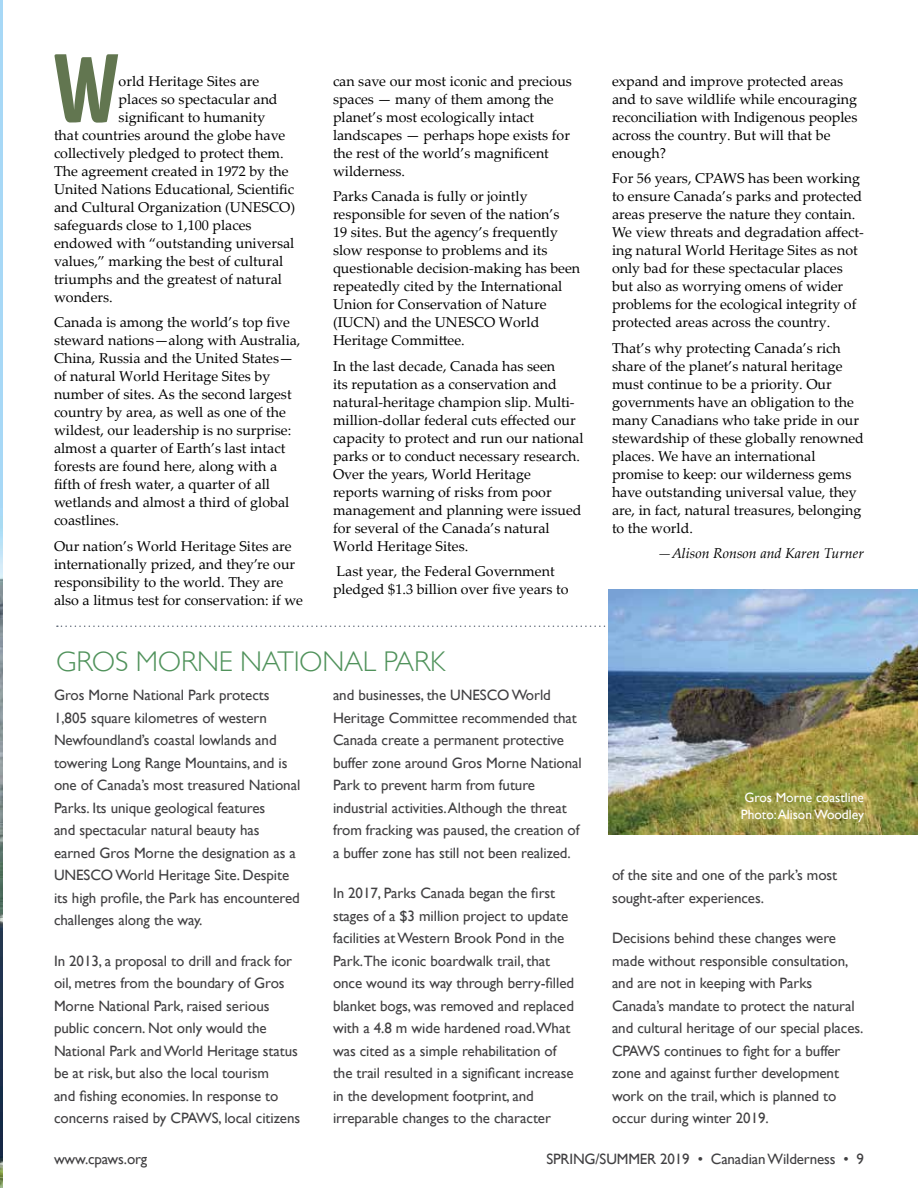
<style>
.page{position:relative;width:918px;height:1188px;background:#fff}
.page>*{position:absolute;margin:0;border:0;box-sizing:border-box;transform-origin:0 0}
.t1{font:700 96.75px "Yanone Kaffeesatz";color:#627650}
.t2{font:300 28.5px "Gill Sans";letter-spacing:-.01em;color:#50925b}
.t3{font:15px/22.5px "Gill Sans";letter-spacing:-.005em;color:#414042}
.t4{font:14.25px/18px "Palatino Linotype";color:#000}
.t5{font:italic 14.25px "Palatino Linotype";color:#000}
.t6{font:13.5px/16.5px "Gill Sans";color:#fff}
</style>
<div class="page">
<img style="left:0;top:0;width:2px;height:1188px">
<svg style="left:57px;top:626px;width:552px;height:1px"></svg>
<img style="left:609px;top:590px;width:309px;height:245px">
<h1 class="t1" style="left:54px;top:25px;width:66px">W</h1>
<p class="t4" style="left:119px;top:72px;width:142px">orld Heritage Sites are</p>
<p class="t4" style="left:119px;top:90px;width:161px">places so spectacular and</p>
<p class="t4" style="left:119px;top:108px;width:148px">significant to humanity</p>
<p class="t4" style="left:54px;top:126px;width:233px">that countries around the globe have</p>
<p class="t4" style="left:54px;top:144px;width:231px">collectively pledged to protect them.</p>
<p class="t4" style="left:54px;top:162px;width:236px">The agreement created in 1972 by the</p>
<p class="t4" style="left:54px;top:180px;width:242px">United Nations Educational, Scientific</p>
<p class="t4" style="left:54px;top:198px;width:243px">and Cultural Organization (UNESCO)</p>
<p class="t4" style="left:54px;top:216px;width:199px">safeguards close to 1,100 places</p>
<p class="t4" style="left:54px;top:234px;width:242px">endowed with “outstanding universal</p>
<p class="t4" style="left:54px;top:252px;width:231px">values,” marking the best of cultural</p>
<p class="t4" style="left:54px;top:270px;width:229px">triumphs and the greatest of natural</p>
<p class="t4" style="left:54px;top:288px;width:60px">wonders.</p>
<p class="t4" style="left:54px;top:313px;width:248px">Canada is among the world’s top five steward nations—along with Australia, China, Russia and the United States— of natural World Heritage Sites by number of sites. As the second largest country by area, as well as one of the wildest, our leadership is no surprise: almost a quarter of Earth’s last intact forests are found here, along with a fifth of fresh water, a quarter of all wetlands and almost a third of global coastlines.</p>
<p class="t4" style="left:54px;top:537px;width:251px">Our nation’s World Heritage Sites are internationally prized, and they’re our responsibility to the world. They are also a litmus test for conservation: if we</p>
<p class="t4" style="left:333px;top:72px;width:241px">can save our most iconic and precious spaces — many of them among the planet’s most ecologically intact landscapes — perhaps hope exists for the rest of the world’s magnificent wilderness.</p>
<p class="t4" style="left:333px;top:187px;width:249px">Parks Canada is fully or jointly responsible for seven of the nation’s<br>19 sites. But the agency’s frequently slow response to problems and its questionable decision-making has been repeatedly cited by the International Union for Conservation of Nature (IUCN) and the UNESCO World Heritage Committee.</p>
<p class="t4" style="left:333px;top:357px;width:252px">In the last decade, Canada has seen<br>its reputation as a conservation and natural-heritage champion slip. Multi&shy;million-dollar federal cuts effected our capacity to protect and run our national parks or to conduct necessary research.<br>Over the years, World Heritage<br>reports warning of risks from poor management and planning were issued for several of the Canada’s natural World Heritage Sites.</p>
<p class="t4" style="left:333px;top:562px;width:237px">Last year, the Federal Government pledged $1.3 billion over five years to</p>
<h2 class="t2" style="left:56px;top:640px;width:391px">GROS MORNE NATIONAL PARK</h2>
<p class="t3" style="left:54px;top:684px;width:248px">Gros Morne National Park protects 1,805 square kilometres of western Newfoundland’s coastal lowlands and towering Long Range Mountains, and is one of Canada’s most treasured National Parks. Its unique geological features<br>and spectacular natural beauty has earned Gros Morne the designation as a UNESCO World Heritage Site. Despite its high profile, the Park has encountered challenges along the way.</p>
<p class="t3" style="left:54px;top:950px;width:248px">In 2013, a proposal to drill and frack for oil, metres from the boundary of Gros Morne National Park, raised serious public concern. Not only would the National Park and World Heritage status be at risk, but also the local tourism<br>and fishing economies. In response to concerns raised by CPAWS, local citizens</p>
<p class="t3" style="left:333px;top:684px;width:250px">and businesses, the UNESCO World Heritage Committee recommended that Canada create a permanent protective buffer zone around Gros Morne National Park to prevent harm from future industrial activities. Although the threat from fracking was paused, the creation of a buffer zone has still not been realized.</p>
<p class="t3" style="left:333px;top:882px;width:243px">In 2017, Parks Canada began the first stages of a $3 million project to update facilities at Western Brook Pond in the Park.The iconic boardwalk trail, that once wound its way through berry-filled blanket bogs, was removed and replaced with a 4.8 m wide hardened road.What was cited as a simple rehabilitation of the trail resulted in a significant increase in the development footprint, and irreparable changes to the character</p>
<p class="t4" style="left:612px;top:71px;width:247px">expand and improve protected areas and to save wildlife while encouraging reconciliation with Indigenous peoples across the country. But will that be enough?</p>
<p class="t4" style="left:612px;top:169px;width:253px">For 56 years, CPAWS has been working to ensure Canada’s parks and protected areas preserve the nature they contain.<br>We view threats and degradation affect‑ ing natural World Heritage Sites as not only bad for these spectacular places but also as worrying omens of wider problems for the ecological integrity of protected areas across the country.</p>
<p class="t4" style="left:612px;top:338px;width:254px">That’s why protecting Canada’s rich share of the planet’s natural heritage must continue to be a priority. Our governments have an obligation to the many Canadians who take pride in our stewardship of these globally renowned places. We have an international promise to keep: our wilderness gems have outstanding universal value, they are, in fact, natural treasures, belonging to the world.</p>
<p class="t5" style="left:657px;top:543px;width:208px">—Alison Ronson and Karen Turner</p>
<p class="t6" style="left:741px;top:790px;width:125px">Gros Morne coastline<br>Photo: Alison Woodley</p>
<p class="t3" style="left:612px;top:864px;width:227px">of the site and one of the park’s most sought-after experiences.</p>
<p class="t3" style="left:612px;top:927px;width:253px">Decisions behind these changes were made without responsible consultation, and are not in keeping with Parks Canada’s mandate to protect the natural and cultural heritage of our special places.<br>CPAWS continues to fight for a buffer zone and against further development work on the trail, which is planned to occur during winter 2019.</p>
<p class="t3" style="left:54px;top:1148px;width:95px">www.cpaws.org</p>
<p class="t3" style="left:546px;top:1148px;width:319px">SPRING/SUMMER 2019 • Canadian Wilderness • 9</p>
</div>
